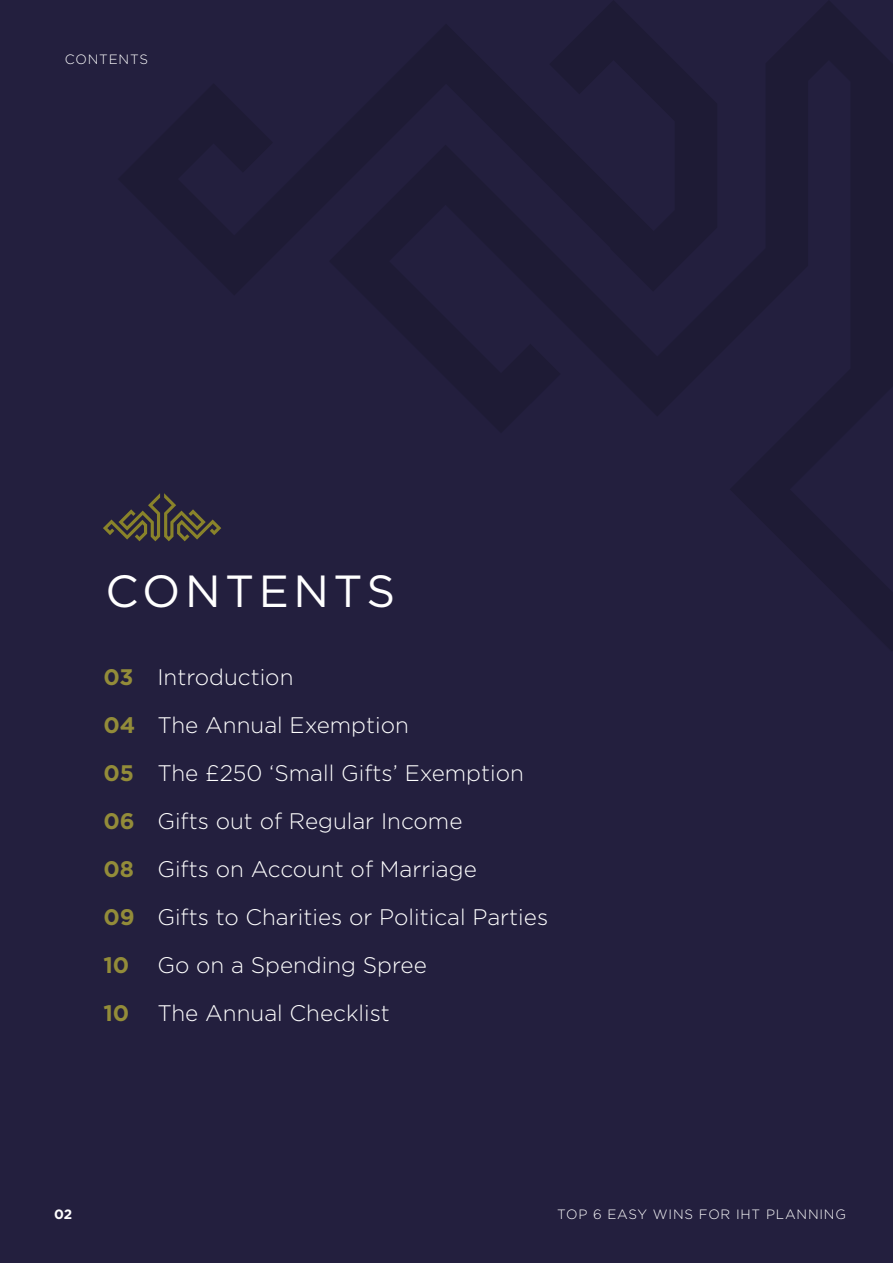
<style>
.page{position:relative;width:893px;height:1263px;background:#231f3e}
.page>*{position:absolute;margin:0;border:0;box-sizing:border-box;transform-origin:0 0}
.t1{font:45px "Gotham HTF";letter-spacing:.1em;color:#fff}
.t2{font:300 22.5px/48px "Gotham HTF";color:#fff}
.t3{font:300 13.5px "Gotham HTF";letter-spacing:.06em;color:#fff}
.t4{font:700 13.5px "Gotham HTF";color:#fff}
.s1{font-weight:700;color:#938c39}
</style>
<div class="page">
<svg style="left:103px;top:493px;width:118px;height:48px"></svg>
<p class="t3" style="left:65px;top:52px;width:85px">CONTENTS</p>
<h1 class="t1" style="left:106px;top:566px;width:291px">CONTENTS</h1>
<p class="t2" style="left:103px;top:653px;width:446px"><span class="s1">03</span> Introduction<br><span class="s1">04</span> The Annual Exemption<br><span class="s1">05</span> The £250 ‘Small Gifts’ Exemption<br><span class="s1">06</span> Gifts out of Regular Income<br><span class="s1">08</span> Gifts on Account of Marriage<br><span class="s1">09</span> Gifts to Charities or Political Parties<br><span class="s1">10</span> Go on a Spending Spree<br><span class="s1">10</span> The Annual Checklist</p>
<p class="t4" style="left:54px;top:1206px;width:20px">02</p>
<p class="t3" style="left:557px;top:1207px;width:290px">TOP 6 EASY WINS FOR IHT PLANNING</p>
</div>
